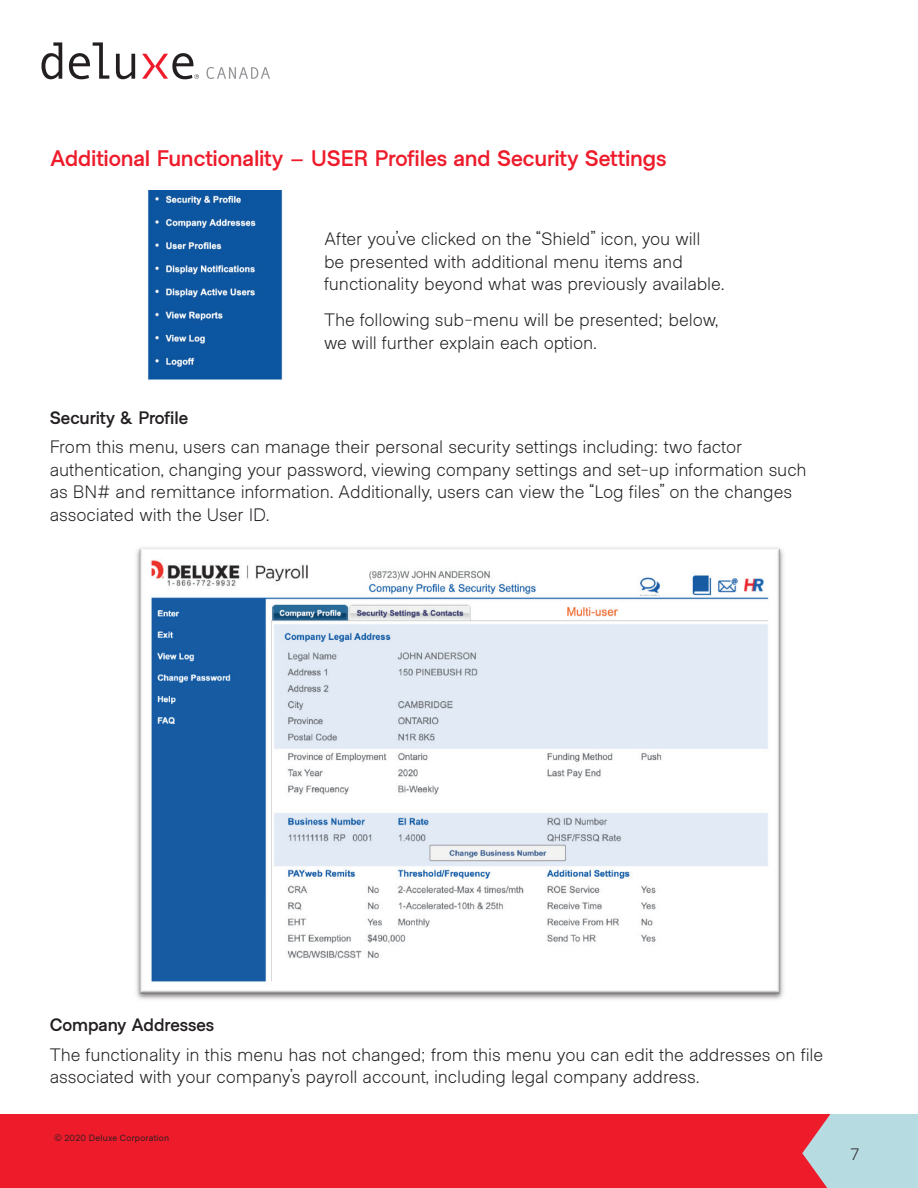
<style>
.page{position:relative;width:918px;height:1188px;background:#fff}
.page>*{position:absolute;margin:0;border:0;box-sizing:border-box;transform-origin:0 0}
.Body_Copy{font:700 22.5px "Metro Sans";letter-spacing:-.005em;color:#ee1b2b}
.Body_Copy-2{font:300 18px/22.5px "Metro Sans";letter-spacing:-.005em;color:#231f20}
.Body_Copy-3{font:700 18px "Metro Sans";color:#231f20}
.Body_Copy-4{font:300 16.5px "Metro Sans";color:#231f20}
.t1{font:9px "Metro Sans";letter-spacing:.025em;color:#231f20}
</style>
<div class="page">
<svg style="left:206px;top:67px;width:64px;height:12px"></svg>
<svg style="left:41px;top:42px;width:21px;height:37px"></svg>
<svg style="left:69px;top:42px;width:40px;height:37px"></svg>
<svg style="left:116px;top:54px;width:19px;height:25px"></svg>
<svg style="left:142px;top:53px;width:57px;height:26px"></svg>
<div style="left:862px;top:1114px;width:56px;height:74px;background:#b6dbe1"></div>
<div style="left:0;top:1114px;width:862px;height:74px;background:#ee1b2b"></div>
<img style="left:148px;top:191px;width:135px;height:189px">
<img style="left:136px;top:547px;width:648px;height:453px">
<p class="Body_Copy" style="left:50px;top:145px;width:618px">Additional Functionality – USER Profiles and Security Settings</p>
<p class="Body_Copy-2" style="left:324px;top:228px;width:402px">After you’ve clicked on the “Shield” icon, you will be presented with additional menu items and functionality beyond what was previously available.</p>
<p class="Body_Copy-2" style="left:324px;top:309px;width:396px">The following sub-menu will be presented; below, we will further explain each option.</p>
<p class="Body_Copy-3" style="left:50px;top:407px;width:140px">Security &amp; Profile</p>
<p class="Body_Copy-2" style="left:50px;top:436px;width:759px">From this menu, users can manage their personal security settings including: two factor authentication, changing your password, viewing company settings and set-up information such as BN# and remittance information. Additionally, users can view the “Log files” on the changes associated with the User ID.</p>
<p class="Body_Copy-3" style="left:50px;top:1015px;width:166px">Company Addresses</p>
<p class="Body_Copy-2" style="left:50px;top:1044px;width:775px">The functionality in this menu has not changed; from this menu you can edit the addresses on file associated with your company’s payroll account, including legal company address.</p>
<p class="t1" style="left:54px;top:1133px;width:117px">© 2020 Deluxe Corporation</p>
<p class="Body_Copy-4" style="left:850px;top:1145px;width:10px">7</p>
</div>
